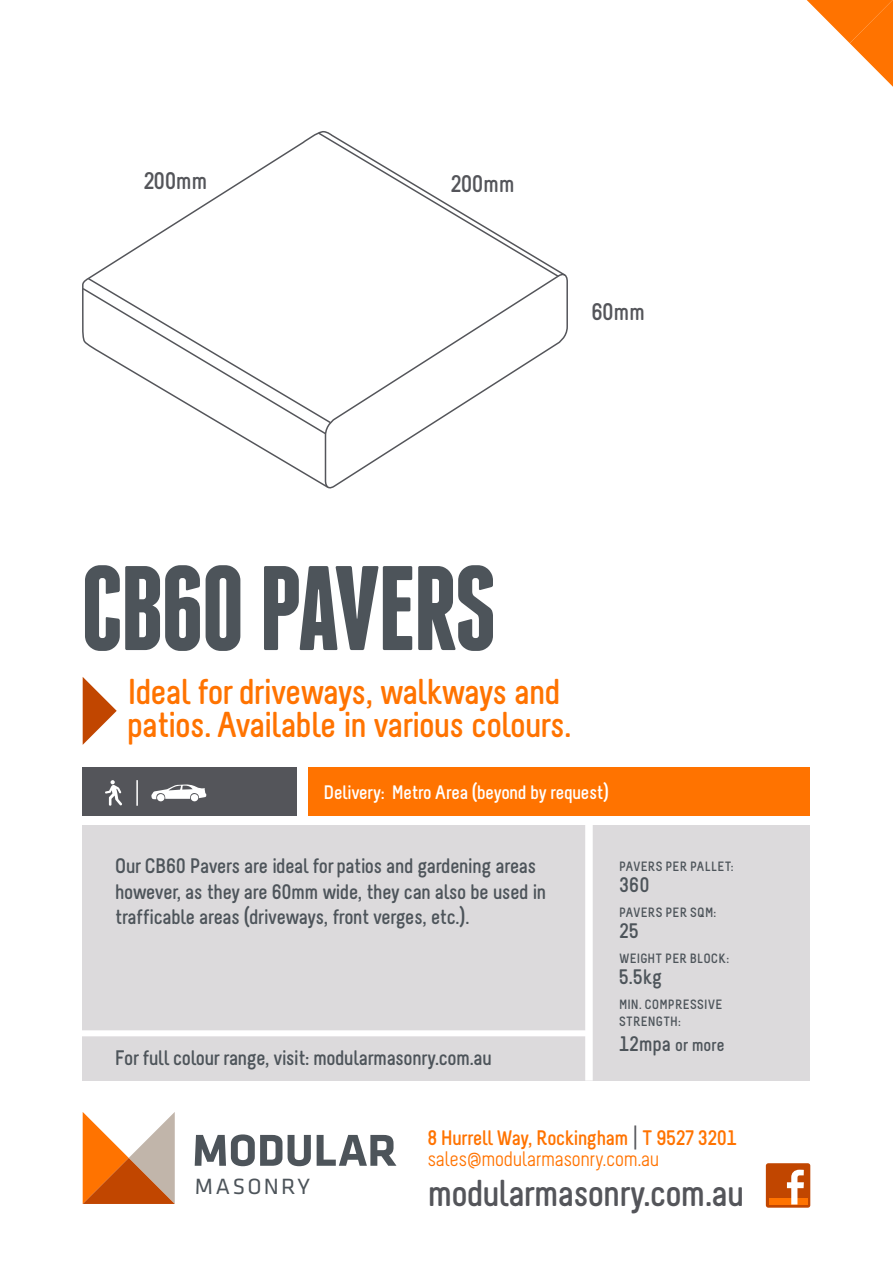
<style>
.page{position:relative;width:893px;height:1263px;background:#fff}
.page>*{position:absolute;margin:0;border:0;box-sizing:border-box;transform-origin:0 0}
.t1{font:700 120px "Franchise";letter-spacing:-.03em;color:#4d545a}
.t2{font:700 37.5px "Melbourne";letter-spacing:-.025em;color:#54555a}
.t3{font:700 36px/33px "Melbourne";letter-spacing:-.02em;color:#ff7300}
.t4{font:700 24px "Melbourne";letter-spacing:-.01em;color:#54555a}
.t5{font:22.95px "Klavika";letter-spacing:.1em;color:#4d545a}
.t6{font:700 21px/25.5px "Melbourne";letter-spacing:-.015em;color:#4d545a}
.t7{font:700 21px "Melbourne";letter-spacing:-.015em;color:#ff7300}
.t8{font:21px "Melbourne";letter-spacing:-.02em;color:#ff7300}
.t9{font:700 19.5px "Melbourne";letter-spacing:-.015em;color:#fff}
.t10{font:700 18px "Melbourne";letter-spacing:.005em;color:#4d545a}
.t11{font:700 13.5px/16.5px "Melbourne";letter-spacing:.03em;color:#4d545a}
.s1{font-size:21px}
.s2{font-weight:400;font-size:30px;color:#54555a}
</style>
<div class="page">
<div style="left:83px;top:825px;width:727px;height:255px;background:#dcdadc"></div>
<div style="left:83px;top:767px;width:214px;height:49px;background:#54555a"></div>
<div style="left:309px;top:767px;width:501px;height:49px;background:#ff7300"></div>
<svg style="left:105px;top:780px;width:17px;height:26px"></svg>
<svg style="left:151px;top:784px;width:55px;height:15px"></svg>
<div style="left:157px;top:794px;width:8px;height:7px;background:#fff;border-radius:50%"></div>
<div style="left:191px;top:794px;width:7px;height:7px;background:#fff;border-radius:50%"></div>
<svg style="left:83px;top:1112px;width:92px;height:92px"></svg>
<hr style="left:136px;top:780px;width:2px;height:26px;background:#fff">
<svg style="left:83px;top:677px;width:34px;height:68px"></svg>
<div style="left:585px;top:821px;width:8px;height:259px;background:#fff"></div>
<svg style="left:195px;top:1134px;width:87px;height:32px"></svg>
<svg style="left:288px;top:1135px;width:23px;height:31px"></svg>
<svg style="left:317px;top:1135px;width:79px;height:31px"></svg>
<div style="left:68px;top:1030px;width:521px;height:6px;background:#fff"></div>
<div style="left:766px;top:1163px;width:44px;height:45px;background:#c14600;border-radius:3px"></div>
<div style="left:769px;top:1198px;width:38px;height:6px;background:#ff7300"></div>
<svg style="left:787px;top:1170px;width:17px;height:34px"></svg>
<svg style="left:807px;top:0;width:86px;height:87px"></svg>
<svg style="left:240px;top:271px;width:327px;height:218px"></svg>
<svg style="left:82px;top:131px;width:478px;height:305px"></svg>
<p class="t4" style="left:144px;top:168px;width:66px">200mm</p>
<p class="t4" style="left:451px;top:171px;width:66px">200mm</p>
<p class="t4" style="left:591px;top:299px;width:55px">60mm</p>
<p class="t1" style="left:81px;top:552px;width:417px">CB60 PAVERS</p>
<p class="t3" style="left:128px;top:676px;width:444px">Ideal for driveways, walkways and patios. Available in various colours.</p>
<p class="t9" style="left:324px;top:782px;width:287px">Delivery: Metro Area (beyond by request)</p>
<p class="t6" style="left:115px;top:853px;width:433px">Our CB60 Pavers are ideal for patios and gardening areas however, as they are 60mm wide, they can also be used in trafficable areas (driveways, front verges, etc.).</p>
<p class="t6" style="left:115px;top:1046px;width:378px">For full colour range, visit: modularmasonry.com.au</p>
<p class="t11" style="left:619px;top:858px;width:116px">PAVERS PER PALLET:</p>
<p class="t6" style="left:619px;top:872px;width:32px">360</p>
<p class="t11" style="left:619px;top:904px;width:98px">PAVERS PER SQM:</p>
<p class="t6" style="left:619px;top:918px;width:21px">25</p>
<p class="t11" style="left:619px;top:951px;width:111px">WEIGHT PER BLOCK:</p>
<p class="t6" style="left:619px;top:965px;width:45px">5.5kg</p>
<p class="t11" style="left:619px;top:997px;width:105px">MIN. COMPRESSIVE<br>STRENGTH:</p>
<p class="t10" style="left:619px;top:1035px;width:107px"><span class="s1">12mpa</span> or more</p>
<p class="t5" style="left:195px;top:1171px;width:117px">MASONRY</p>
<p class="t7" style="left:427px;top:1127px;width:310px">8 Hurrell Way, Rockingham <span class="s2">|</span> T 9527 3201</p>
<p class="t8" style="left:427px;top:1148px;width:233px">sales@modularmasonry.com.au</p>
<p class="t2" style="left:427px;top:1173px;width:318px">modularmasonry.com.au</p>
</div>
